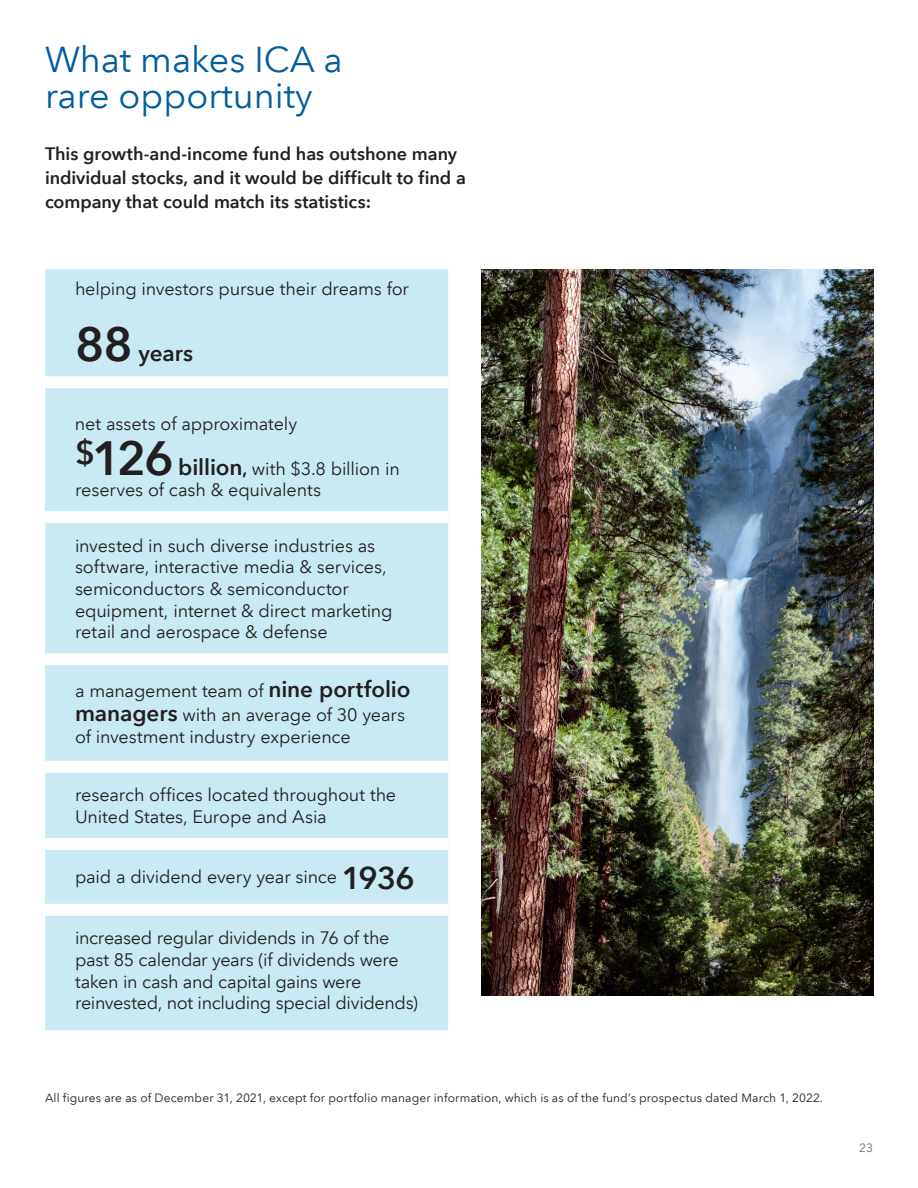
<style>
.page{position:relative;width:918px;height:1188px;background:#fff}
.page>*{position:absolute;margin:0;border:0;box-sizing:border-box;transform-origin:0 0}
.t1{font:36px/36px "Avenir Next LT Com";color:#005e9e}
.t2{font:600 22.5px "Avenir Next LT Com";letter-spacing:-.005em;color:#231f20}
.t3{font:18px/21.6px "Avenir Next LT Com";letter-spacing:-.01em;color:#231f20}
.t4{font:600 18px/24px "Avenir Next LT Com";letter-spacing:-.005em;color:#231f20}
.t5{font:12px "Avenir Next LT Com";letter-spacing:.01em;color:#231f20}
.t6{font:12px "Avenir Next LT Com";color:#6c6d70}
.s1{font-size:48px}
.s2{font-weight:600;font-size:48px}
.s3{font-weight:600;font-size:22.5px}
.s4{font-weight:600}
.s5{font-weight:600;font-size:31.5px}
</style>
<div class="page">
<img style="left:482px;top:269px;width:391px;height:726px">
<div style="left:45px;top:269px;width:403px;height:761px;background:#caeaf3"></div>
<div style="left:45px;top:376px;width:403px;height:12px;background:#fff"></div>
<div style="left:45px;top:511px;width:403px;height:12px;background:#fff"></div>
<div style="left:45px;top:653px;width:403px;height:12px;background:#fff"></div>
<div style="left:45px;top:761px;width:403px;height:12px;background:#fff"></div>
<div style="left:45px;top:838px;width:403px;height:12px;background:#fff"></div>
<div style="left:45px;top:904px;width:403px;height:12px;background:#fff"></div>
<h1 class="t1" style="left:45px;top:42px;width:299px">What makes ICA a rare opportunity</h1>
<p class="t4" style="left:45px;top:141px;width:422px">This growth-and-income fund has outshone many individual stocks, and it would be difficult to find a company that could match its statistics:</p>
<p class="t3" style="left:75px;top:278px;width:336px">helping investors pursue their dreams for</p>
<p class="t2" style="left:75px;top:340px;width:120px"><span class="s1">88</span> years</p>
<p class="t3" style="left:75px;top:413px;width:224px">net assets of approximately</p>
<p class="t3" style="left:75px;top:458px;width:326px"><sup>$</sup><span class="s2">126</span> <span class="s3">billion</span><span class="s4">,</span> with $3.8 billion in reserves of cash &amp; equivalents</p>
<p class="t3" style="left:75px;top:535px;width:319px">invested in such diverse industries as software, interactive media &amp; services, semiconductors &amp; semiconductor equipment, internet &amp; direct marketing retail and aerospace &amp; defense</p>
<p class="t3" style="left:75px;top:679px;width:337px;line-height:24px">a management team of <span class="s3">nine portfolio managers</span> with an average of 30 years</p>
<p class="t3" style="left:75px;top:726px;width:277px">of investment industry experience</p>
<p class="t3" style="left:75px;top:784px;width:323px">research offices located throughout the<br>United States, Europe and Asia</p>
<p class="t3" style="left:75px;top:866px;width:341px">paid a dividend every year since <span class="s5">1936</span></p>
<p class="t3" style="left:75px;top:927px;width:344px">increased regular dividends in 76 of the past 85 calendar years (if dividends were taken in cash and capital gains were reinvested, not including special dividends)</p>
<p class="t5" style="left:45px;top:1091px;width:780px">All figures are as of December 31, 2021, except for portfolio manager information, which is as of the fund’s prospectus dated March 1, 2022.</p>
<p class="t6" style="left:859px;top:1141px;width:15px">23</p>
</div>
